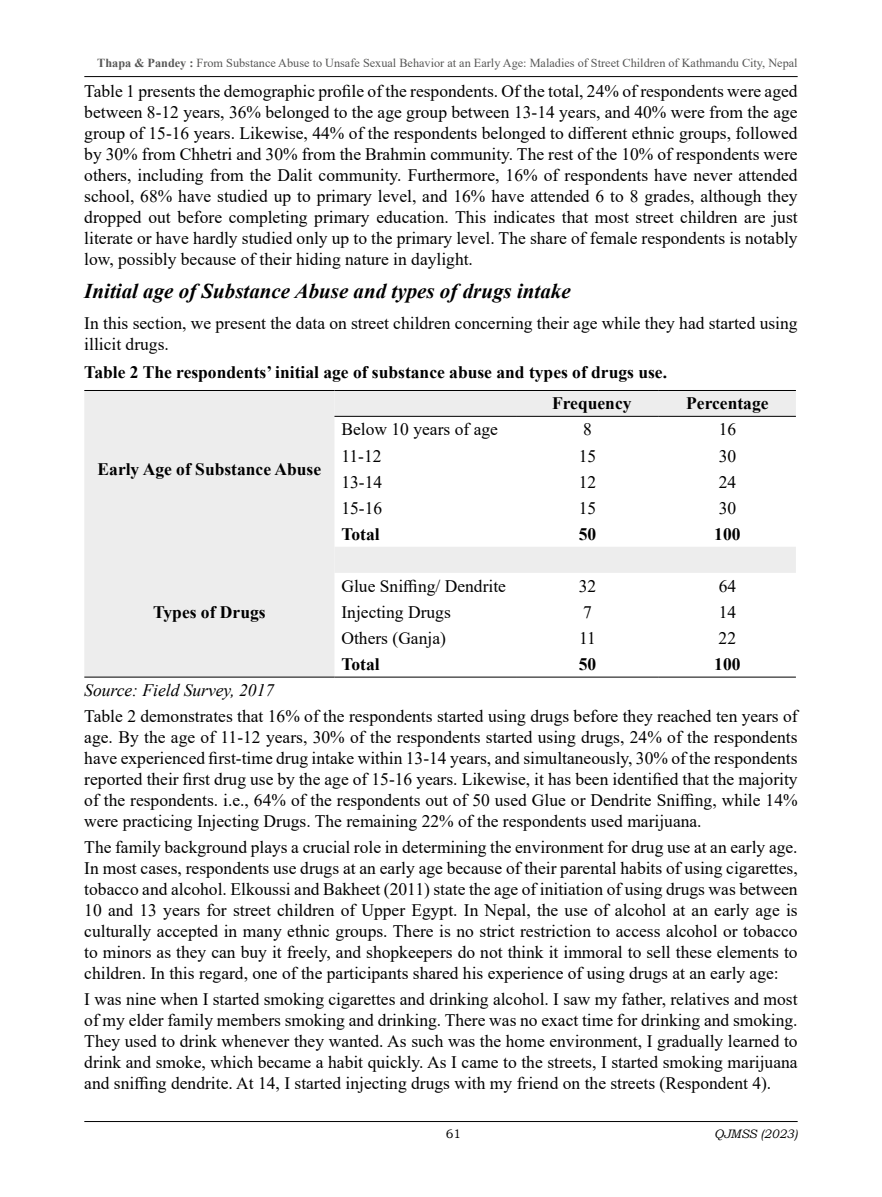
<style>
.page{position:relative;width:882px;height:1197px;background:#fff}
.page>*{position:absolute;margin:0;border:0;box-sizing:border-box;transform-origin:0 0}
.t1{font:italic 700 21px "Times New Roman";color:#000}
.t2{font:17.5px/21px "Times New Roman";color:#000;text-align:justify}
.t3{font:700 17.5px "Times New Roman";color:#000}
.t4{font:italic 17.5px "Times New Roman";color:#000}
.t5{font:12.25px "Times New Roman";color:#575756}
.t6{font:italic 12.25px "Bookman Old Style";color:#000}
.t7{font:12.25px "Bookman Old Style";color:#000}
.s1{font-weight:700}
</style>
<div class="page">
<hr style="left:84px;top:76px;width:714px;height:1px;background:#000">
<hr style="left:84px;top:1121px;width:714px;height:1px;background:#000">
<div style="left:84px;top:391px;width:250px;height:286px;background:#ededed"></div>
<div style="left:334px;top:391px;width:462px;height:25px;background:#ededed"></div>
<div style="left:334px;top:547px;width:462px;height:26px;background:#ededed"></div>
<hr style="left:84px;top:390px;width:250px;height:1px;background:#000">
<hr style="left:334px;top:390px;width:182px;height:1px;background:#000">
<hr style="left:516px;top:390px;width:143px;height:1px;background:#000">
<hr style="left:659px;top:390px;width:137px;height:1px;background:#000">
<hr style="left:84px;top:677px;width:250px;height:1px;background:#000">
<hr style="left:334px;top:677px;width:182px;height:1px;background:#000">
<hr style="left:516px;top:677px;width:143px;height:1px;background:#000">
<hr style="left:659px;top:677px;width:137px;height:1px;background:#000">
<hr style="left:334px;top:416px;width:182px;height:1px;background:#000">
<hr style="left:516px;top:416px;width:143px;height:1px;background:#000">
<hr style="left:659px;top:416px;width:137px;height:1px;background:#000">
<p class="t5" style="left:97px;top:55px;width:702px"><span class="s1">Thapa &amp; Pandey :</span> From Substance Abuse to Unsafe Sexual Behavior at an Early Age: Maladies of Street Children of Kathmandu City, Nepal</p>
<p class="t2" style="left:84px;top:80px;width:715px">Table 1 presents the demographic profile of the respondents. Of the total, 24% of respondents were aged between 8-12 years, 36% belonged to the age group between 13-14 years, and 40% were from the age group of 15-16 years. Likewise, 44% of the respondents belonged to different ethnic groups, followed by 30% from Chhetri and 30% from the Brahmin community. The rest of the 10% of respondents were others, including from the Dalit community. Furthermore, 16% of respondents have never attended school, 68% have studied up to primary level, and 16% have attended 6 to 8 grades, although they dropped out before completing primary education. This indicates that most street children are just literate or have hardly studied only up to the primary level. The share of female respondents is notably low, possibly because of their hiding nature in daylight.</p>
<p class="t1" style="left:84px;top:276px;width:488px">Initial age of Substance Abuse and types of drugs intake</p>
<p class="t2" style="left:84px;top:312px;width:715px">In this section, we present the data on street children concerning their age while they had started using illicit drugs.</p>
<p class="t3" style="left:84px;top:360px;width:584px">Table 2 The respondents’ initial age of substance abuse and types of drugs use.</p>
<p class="t3" style="left:98px;top:456px;width:225px">Early Age of Substance Abuse</p>
<p class="t3" style="left:153px;top:599px;width:114px">Types of Drugs</p>
<p class="t3" style="left:552px;top:391px;width:81px">Frequency</p>
<p class="t3" style="left:686px;top:391px;width:84px">Percentage</p>
<p class="t2" style="left:341px;top:419px;width:158px">Below 10 years of age</p>
<p class="t2" style="left:583px;top:419px;width:10px">8</p>
<p class="t2" style="left:719px;top:419px;width:19px">16</p>
<p class="t2" style="left:341px;top:445px;width:42px">11-12</p>
<p class="t2" style="left:579px;top:445px;width:19px">15</p>
<p class="t2" style="left:719px;top:445px;width:19px">30</p>
<p class="t2" style="left:341px;top:471px;width:42px">13-14</p>
<p class="t2" style="left:579px;top:471px;width:19px">12</p>
<p class="t2" style="left:719px;top:471px;width:19px">24</p>
<p class="t2" style="left:341px;top:497px;width:42px">15-16</p>
<p class="t2" style="left:579px;top:497px;width:19px">15</p>
<p class="t2" style="left:719px;top:497px;width:19px">30</p>
<p class="t3" style="left:341px;top:521px;width:40px">Total</p>
<p class="t3" style="left:579px;top:521px;width:19px">50</p>
<p class="t3" style="left:714px;top:521px;width:28px">100</p>
<p class="t2" style="left:341px;top:575px;width:166px">Glue Sniffing/ Dendrite</p>
<p class="t2" style="left:579px;top:575px;width:19px">32</p>
<p class="t2" style="left:719px;top:575px;width:19px">64</p>
<p class="t2" style="left:341px;top:601px;width:111px">Injecting Drugs</p>
<p class="t2" style="left:583px;top:601px;width:10px">7</p>
<p class="t2" style="left:719px;top:601px;width:19px">14</p>
<p class="t2" style="left:341px;top:627px;width:106px">Others (Ganja)</p>
<p class="t2" style="left:579px;top:627px;width:18px">11</p>
<p class="t2" style="left:719px;top:627px;width:19px">22</p>
<p class="t3" style="left:341px;top:652px;width:40px">Total</p>
<p class="t3" style="left:579px;top:652px;width:19px">50</p>
<p class="t3" style="left:714px;top:652px;width:28px">100</p>
<p class="t4" style="left:84px;top:679px;width:191px">Source: Field Survey, 2017</p>
<p class="t2" style="left:84px;top:706px;width:715px">Table 2 demonstrates that 16% of the respondents started using drugs before they reached ten years of age. By the age of 11-12 years, 30% of the respondents started using drugs, 24% of the respondents have experienced first-time drug intake within 13-14 years, and simultaneously, 30% of the respondents reported their first drug use by the age of 15-16 years. Likewise, it has been identified that the majority of the respondents. i.e., 64% of the respondents out of 50 used Glue or Dendrite Sniffing, while 14% were practicing Injecting Drugs. The remaining 22% of the respondents used marijuana.</p>
<p class="t2" style="left:84px;top:836px;width:715px">The family background plays a crucial role in determining the environment for drug use at an early age.<br>In most cases, respondents use drugs at an early age because of their parental habits of using cigarettes, tobacco and alcohol. Elkoussi and Bakheet (2011) state the age of initiation of using drugs was between 10 and 13 years for street children of Upper Egypt. In Nepal, the use of alcohol at an early age is culturally accepted in many ethnic groups. There is no strict restriction to access alcohol or tobacco to minors as they can buy it freely, and shopkeepers do not think it immoral to sell these elements to children. In this regard, one of the participants shared his experience of using drugs at an early age:</p>
<p class="t2" style="left:84px;top:988px;width:715px">I was nine when I started smoking cigarettes and drinking alcohol. I saw my father, relatives and most of my elder family members smoking and drinking. There was no exact time for drinking and smoking.<br>They used to drink whenever they wanted. As such was the home environment, I gradually learned to drink and smoke, which became a habit quickly. As I came to the streets, I started smoking marijuana and sniffing dendrite. At 14, I started injecting drugs with my friend on the streets (Respondent 4).</p>
<p class="t7" style="left:446px;top:1126px;width:17px">61</p>
<p class="t6" style="left:714px;top:1126px;width:85px">QJMSS (2023)</p>
</div>
